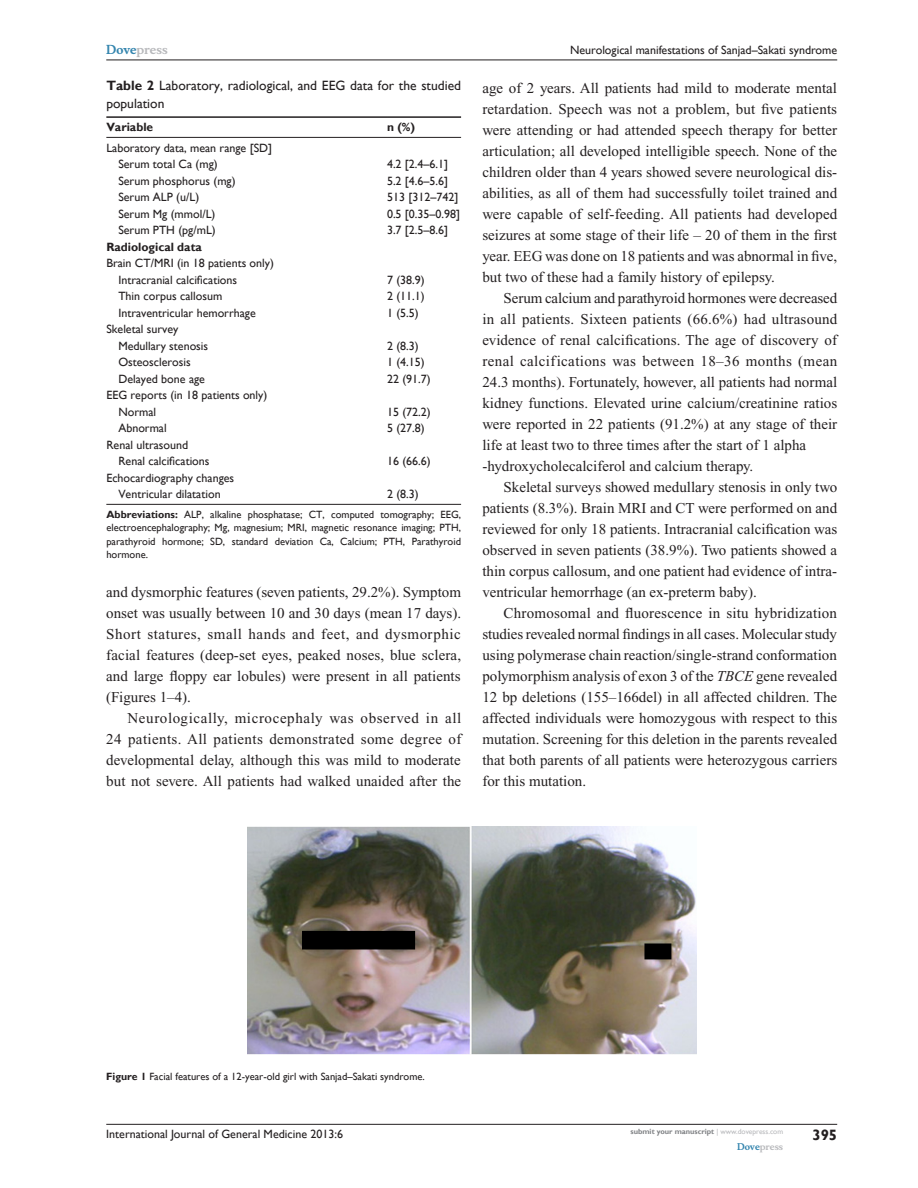
<style>
.page{position:relative;width:918px;height:1188px;background:#fff}
.page>*{position:absolute;margin:0;border:0;box-sizing:border-box;transform-origin:0 0}
.Tx{font:15px/21px "Times New Roman";color:#231f20;text-align:justify}
.RunFolio-R{font:700 15px "Gill Sans";color:#231f20}
.TN_TT{font:13.5px/18px "Gill Sans";color:#231f20}
.TB{font:12px "Gill Sans";color:#231f20}
.RunH-R{font:12px "Gill Sans";color:#231f20}
.RunF-R{font:12px "Gill Sans";color:#231f20}
.TB-2{font:700 12px "Gill Sans";color:#231f20}
.TCH{font:700 12px "Gill Sans";color:#231f20}
.RunH-Brand-R{font:700 12px "Musee";color:#b8b9bc}
.TSNRI{font:10.5px/13.5px "Gill Sans";color:#231f20;text-align:justify}
.FC{font:10.5px "Gill Sans";color:#231f20}
.RunF-Brand-R{font:700 9px "Musee";color:#b8b9bc}
.RunF-SubmityourMS-R{font:700 7.5px "Gill Sans";color:#808285}
.s1{color:#3485ae}
.s2{font-weight:700}
.s3{font-style:italic}
.s4{font-weight:400;color:#b8b9bc}
</style>
<div class="page">
<hr style="left:106px;top:137px;width:281px;height:1px;background:#231f20">
<hr style="left:387px;top:137px;width:74px;height:1px;background:#231f20">
<hr style="left:106px;top:504px;width:281px;height:1px;background:#231f20">
<hr style="left:387px;top:504px;width:74px;height:1px;background:#231f20">
<hr style="left:106px;top:116px;width:281px;height:2px;background:#231f20">
<hr style="left:387px;top:116px;width:74px;height:2px;background:#231f20">
<img style="left:247px;top:827px;width:449px;height:228px">
<hr style="left:106px;top:1124px;width:731px;height:1px;background:#231f20">
<hr style="left:106px;top:60px;width:731px;height:1px;background:#231f20">
<p class="RunH-Brand-R" style="left:106px;top:43px;width:63px"><span class="s1">Dove</span>press</p>
<p class="TN_TT" style="left:106px;top:77px;width:356px"><span class="s2">Table 2</span> Laboratory, radiological, and EEG data for the studied population</p>
<p class="TCH" style="left:106px;top:120px;width:48px">Variable</p>
<p class="TCH" style="left:387px;top:120px;width:30px">n (%)</p>
<p class="TB" style="left:106px;top:141px;width:167px">Laboratory data, mean range [SD]</p>
<p class="TB" style="left:118px;top:157px;width:101px">Serum total Ca (mg)</p>
<p class="TB" style="left:118px;top:174px;width:119px">Serum phosphorus (mg)</p>
<p class="TB" style="left:118px;top:190px;width:82px">Serum ALP (u/L)</p>
<p class="TB" style="left:118px;top:207px;width:99px">Serum Mg (mmol/L)</p>
<p class="TB" style="left:118px;top:223px;width:99px">Serum PTH (pg/mL)</p>
<p class="TB" style="left:387px;top:157px;width:63px">4.2 [2.4–6.1]</p>
<p class="TB" style="left:387px;top:174px;width:63px">5.2 [4.6–5.6]</p>
<p class="TB" style="left:387px;top:190px;width:73px">513 [312–742]</p>
<p class="TB" style="left:387px;top:207px;width:75px">0.5 [0.35–0.98]</p>
<p class="TB" style="left:387px;top:223px;width:63px">3.7 [2.5–8.6]</p>
<p class="TB-2" style="left:106px;top:239px;width:97px">Radiological data</p>
<p class="TB" style="left:106px;top:256px;width:169px">Brain CT/MRI (in 18 patients only)</p>
<p class="TB" style="left:118px;top:273px;width:120px">Intracranial calcifications</p>
<p class="TB" style="left:118px;top:289px;width:105px">Thin corpus callosum</p>
<p class="TB" style="left:118px;top:306px;width:139px">Intraventricular hemorrhage</p>
<p class="TB" style="left:106px;top:322px;width:74px">Skeletal survey</p>
<p class="TB" style="left:118px;top:339px;width:91px">Medullary stenosis</p>
<p class="TB" style="left:118px;top:355px;width:74px">Osteosclerosis</p>
<p class="TB" style="left:118px;top:372px;width:88px">Delayed bone age</p>
<p class="TB" style="left:106px;top:388px;width:163px">EEG reports (in 18 patients only)</p>
<p class="TB" style="left:118px;top:405px;width:39px">Normal</p>
<p class="TB" style="left:118px;top:421px;width:50px">Abnormal</p>
<p class="TB" style="left:387px;top:273px;width:39px">7 (38.9)</p>
<p class="TB" style="left:387px;top:289px;width:39px">2 (11.1)</p>
<p class="TB" style="left:387px;top:306px;width:33px">1 (5.5)</p>
<p class="TB" style="left:387px;top:339px;width:33px">2 (8.3)</p>
<p class="TB" style="left:387px;top:355px;width:39px">1 (4.15)</p>
<p class="TB" style="left:387px;top:372px;width:45px">22 (91.7)</p>
<p class="TB" style="left:387px;top:405px;width:45px">15 (72.2)</p>
<p class="TB" style="left:387px;top:421px;width:39px">5 (27.8)</p>
<p class="TB" style="left:106px;top:438px;width:83px">Renal ultrasound</p>
<p class="TB" style="left:118px;top:454px;width:93px">Renal calcifications</p>
<p class="TB" style="left:387px;top:454px;width:45px">16 (66.6)</p>
<p class="TB" style="left:106px;top:471px;width:129px">Echocardiography changes</p>
<p class="TB" style="left:118px;top:487px;width:104px">Ventricular dilatation</p>
<p class="TB" style="left:387px;top:487px;width:33px">2 (8.3)</p>
<p class="TSNRI" style="left:106px;top:508px;width:356px"><span class="s2">Abbreviations:</span> ALP, alkaline phosphatase; CT, computed tomography; EEG, electroencephalography; Mg, magnesium; MRI, magnetic resonance imaging; PTH, parathyroid hormone; SD, standard deviation Ca, Calcium; PTH, Parathyroid hormone.</p>
<p class="Tx" style="left:106px;top:581px;width:356px">and dysmorphic features (seven patients, 29.2%). Symptom onset was usually between 10 and 30 days (mean 17 days).<br>Short statures, small hands and feet, and dysmorphic facial features (deep-set eyes, peaked noses, blue sclera, and large floppy ear lobules) were present in all patients (Figures 1–4).</p>
<p class="Tx" style="left:106px;top:707px;width:357px;text-indent:21px">Neurologically, microcephaly was observed in all 24 patients. All patients demonstrated some degree of developmental delay, although this was mild to moderate but not severe. All patients had walked unaided after the</p>
<p class="RunH-R" style="left:570px;top:43px;width:269px">Neurological manifestations of Sanjad–Sakati syndrome</p>
<p class="Tx" style="left:482px;top:77px;width:356px">age of 2 years. All patients had mild to moderate mental retardation. Speech was not a problem, but five patients were attending or had attended speech therapy for better articulation; all developed intelligible speech. None of the children older than 4 years showed severe neurological dis&shy;abilities, as all of them had successfully toilet trained and were capable of self-feeding. All patients had developed seizures at some stage of their life – 20 of them in the first year. EEG was done on 18 patients and was abnormal in five, but two of these had a family history of epilepsy.</p>
<p class="Tx" style="left:482px;top:287px;width:357px;text-align:left;text-indent:21px">Serum calcium and parathyroid hormones were decreased in all patients. Sixteen patients (66.6%) had ultrasound evidence of renal calcifications. The age of discovery of renal calcifications was between 18–36 months (mean 24.3 months). Fortunately, however, all patients had normal kidney functions. Elevated urine calcium/creatinine ratios were reported in 22 patients (91.2%) at any stage of their life at least two to three times after the start of 1 alpha -hydroxycholecalciferol and calcium therapy.</p>
<p class="Tx" style="left:482px;top:476px;width:356px;text-indent:21px">Skeletal surveys showed medullary stenosis in only two patients (8.3%). Brain MRI and CT were performed on and reviewed for only 18 patients. Intracranial calcification was observed in seven patients (38.9%). Two patients showed a thin corpus callosum, and one patient had evidence of intra&shy;ventricular hemorrhage (an ex-preterm baby).</p>
<p class="Tx" style="left:482px;top:602px;width:356px;text-indent:21px">Chromosomal and fluorescence in situ hybridization studies revealed normal findings in all cases. Molecular study using polymerase chain reaction/single-strand conformation polymorphism analysis of exon 3 of the <span class="s3">TBCE</span> gene revealed 12 bp deletions (155–166del) in all affected children. The affected individuals were homozygous with respect to this mutation. Screening for this deletion in the parents revealed that both parents of all patients were heterozygous carriers for this mutation.</p>
<p class="FC" style="left:106px;top:1070px;width:320px"><span class="s2">Figure 1</span> Facial features of a 12-year-old girl with Sanjad–Sakati syndrome.</p>
<p class="RunF-R" style="left:106px;top:1127px;width:238px">International Journal of General Medicine 2013:6</p>
<p class="RunF-SubmityourMS-R" style="left:631px;top:1127px;width:154px">submit your manuscript <span class="s4">| www.dovepress.com</span></p>
<p class="RunF-Brand-R" style="left:737px;top:1141px;width:48px"><span class="s1">Dove</span>press</p>
<p class="RunFolio-R" style="left:812px;top:1126px;width:26px">395</p>
</div>
